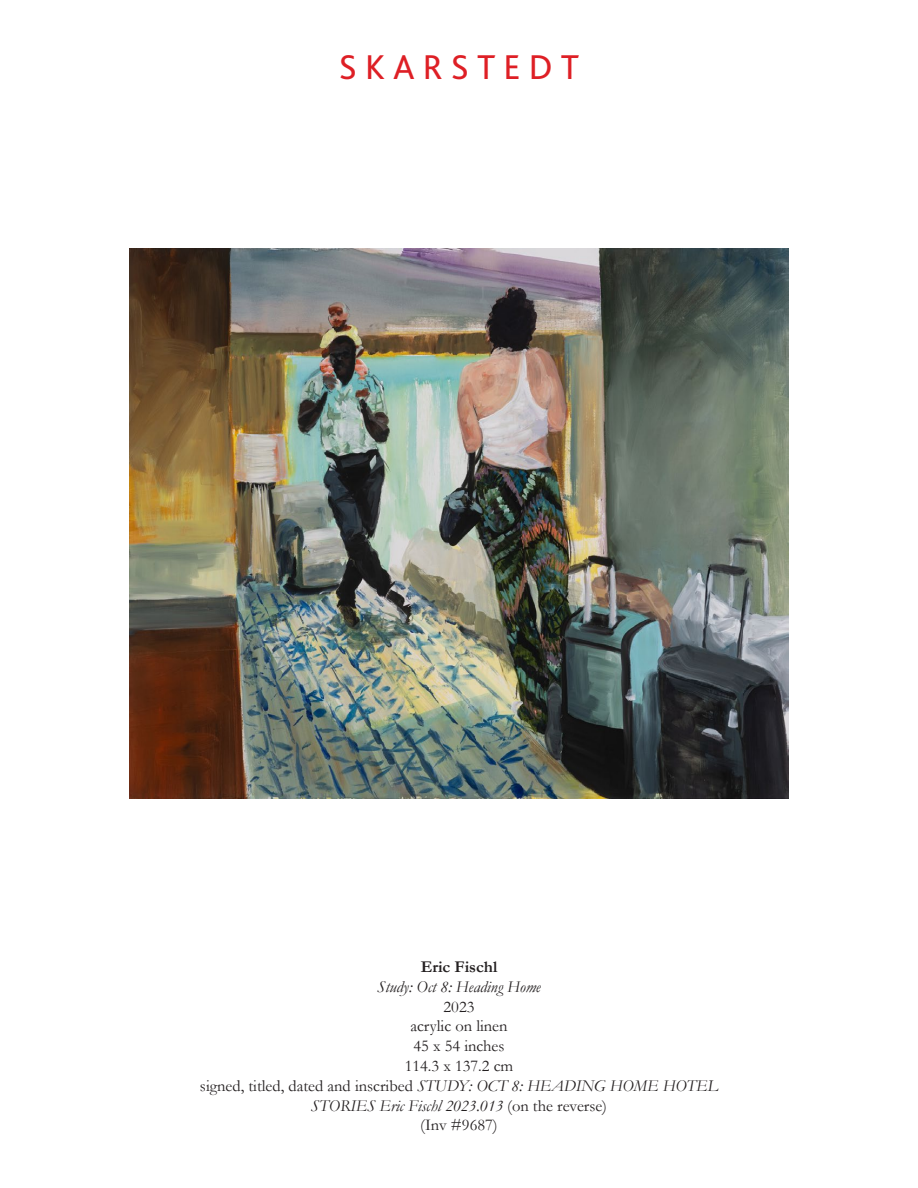
<style>
.page{position:relative;width:918px;height:1188px;background:#fff}
.page>*{position:absolute;margin:0;border:0;box-sizing:border-box;transform-origin:0 0}
.t1{font:36px "Bliss Pro";color:#de1f25}
.t2{font:italic 16.5px/19.8px "Garamond";color:#231f20;text-align:center}
.t3{font:16.5px "Garamond";color:#231f20}
.t4{font:700 16.5px "Garamond";color:#231f20}
.s1{font-style:normal}
</style>
<div class="page">
<img style="left:129px;top:248px;width:660px;height:550px">
<p class="t1" style="left:339px;top:45px;width:242px">S K A R S T E D T</p>
<p class="t4" style="left:421px;top:957px;width:78px">Eric Fischl</p>
<p class="t2" style="left:377px;top:976px;width:165px">Study: Oct 8: Heading Home</p>
<p class="t3" style="left:444px;top:997px;width:32px">2023</p>
<p class="t3" style="left:410px;top:1016px;width:99px">acrylic on linen</p>
<p class="t3" style="left:413px;top:1036px;width:93px">45 x 54 inches</p>
<p class="t3" style="left:405px;top:1056px;width:110px">114.3 x 137.2 cm</p>
<p class="t2" style="left:200px;top:1075px;width:520px"><span class="s1">signed, titled, dated and inscribed</span> STUDY: OCT 8: HEADING HOME HOTEL<br>STORIES Eric Fischl 2023.013 <span class="s1">(on the reverse)</span></p>
<p class="t3" style="left:420px;top:1115px;width:79px">(Inv #9687)</p>
</div>
